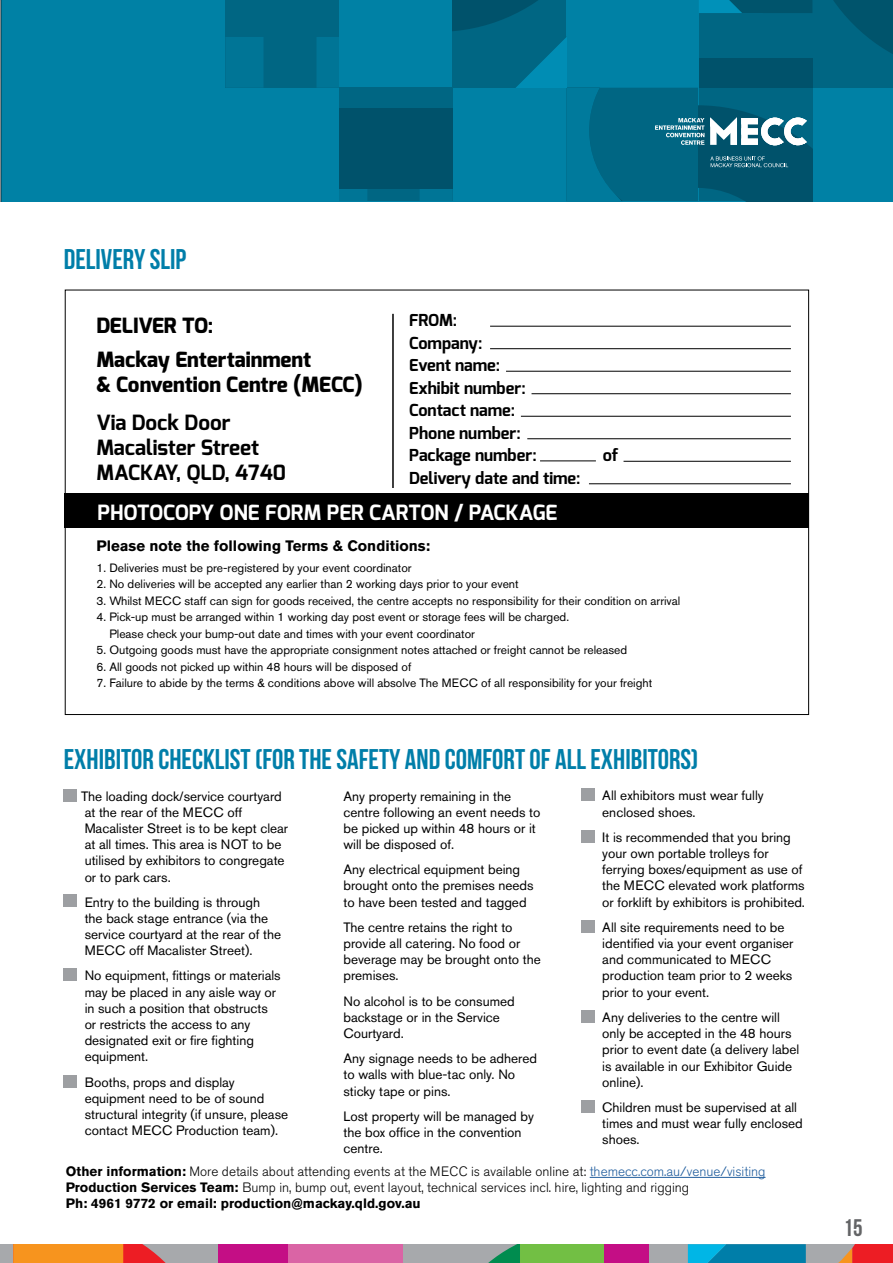
<style>
.page{position:relative;width:893px;height:1263px;background:#fff}
.page>*{position:absolute;margin:0;border:0;box-sizing:border-box;transform-origin:0 0}
.t1{font:700 28.5px "Bebas Neue";color:#007ea9}
.t2{font:700 24px "Bebas Neue";color:#636466}
.t3{font:800 21px/33.8px "Exo";color:#000}
.t4{font:700 21px/25.2px "Exo";color:#000}
.t5{font:700 21px "Exo";color:#fff}
.t6{font:700 16.5px/22.5px "Exo";color:#000}
.t7{font:700 15px "Akzidenz Grotesk BQ";color:#000}
.t8{font:13.5px/16.2px "Akzidenz Grotesk BQ";color:#000}
.t9{font:300 13.5px/16.2px "Akzidenz Grotesk BQ";color:#000}
.t10{font:12px/16.5px "Akzidenz Grotesk BQ";color:#000}
.s1{font-weight:700}
.s2{color:#215e9e}
</style>
<div class="page">
<div style="left:64px;top:789px;width:13px;height:12px;background:#9d9fa2"></div>
<div style="left:64px;top:894px;width:13px;height:13px;background:#9d9fa2"></div>
<div style="left:64px;top:968px;width:13px;height:13px;background:#9d9fa2"></div>
<div style="left:64px;top:1074px;width:13px;height:13px;background:#9d9fa2"></div>
<div style="left:1px;top:0;width:892px;height:201px;background:#0081a5"></div>
<hr style="left:0;top:0;width:1px;height:201px;background:#00b6e6">
<div style="left:581px;top:788px;width:14px;height:13px;background:#9d9fa2"></div>
<div style="left:581px;top:830px;width:14px;height:13px;background:#9d9fa2"></div>
<div style="left:581px;top:920px;width:14px;height:13px;background:#9d9fa2"></div>
<div style="left:581px;top:1009px;width:14px;height:13px;background:#9d9fa2"></div>
<div style="left:581px;top:1100px;width:14px;height:13px;background:#9d9fa2"></div>
<div style="left:0;top:1244px;width:893px;height:19px;background:#a7a9ac"></div>
<div style="left:288px;top:1244px;width:114px;height:19px;background:#da64a5"></div>
<svg style="left:488px;top:1244px;width:116px;height:19px;background:#66b451"></svg>
<svg style="left:688px;top:1244px;width:205px;height:19px"></svg>
<svg style="left:13px;top:1244px;width:153px;height:19px;background:#ef7c29"></svg>
<div style="left:219px;top:1244px;width:69px;height:19px;background:#c40e85"></div>
<div style="left:604px;top:1244px;width:45px;height:19px;background:#c40e85"></div>
<hr style="left:590px;top:1177px;width:175px;height:1px;background:#215e9e">
<hr style="left:392px;top:314px;width:2px;height:174px;background:#000">
<div style="left:65px;top:494px;width:744px;height:34px;background:#000"></div>
<hr style="left:490px;top:348px;width:301px;height:1px;background:#000">
<hr style="left:506px;top:371px;width:285px;height:1px;background:#000">
<hr style="left:531px;top:393px;width:260px;height:1px;background:#000">
<hr style="left:521px;top:416px;width:270px;height:1px;background:#000">
<hr style="left:527px;top:438px;width:264px;height:1px;background:#000">
<hr style="left:623px;top:461px;width:168px;height:1px;background:#000">
<hr style="left:589px;top:483px;width:202px;height:1px;background:#000">
<hr style="left:540px;top:461px;width:56px;height:1px;background:#000">
<hr style="left:490px;top:326px;width:301px;height:1px;background:#000">
<svg style="left:225px;top:0;width:668px;height:201px"></svg>
<h1 class="t1" style="left:64px;top:244px;width:124px">DELIVERY SLIP</h1>
<p class="t6" style="left:409px;top:309px;width:129px">FROM:<br>Company:<br>Event name:<br>Exhibit number:<br>Contact name:<br>Phone number:<br>Package number:</p>
<h3 class="t3" style="left:96px;top:309px;width:216px">DELIVER TO:<br>Mackay Entertainment</h3>
<h3 class="t3" style="left:96px;top:368px;width:268px">&amp; Convention Centre (MECC)</h3>
<h3 class="t4" style="left:96px;top:410px;width:191px">Via Dock Door<br>Macalister Street<br>MACKAY, QLD, 4740</h3>
<p class="t6" style="left:603px;top:444px;width:17px">of</p>
<p class="t6" style="left:409px;top:467px;width:173px">Delivery date and time:</p>
<h3 class="t5" style="left:97px;top:499px;width:462px">PHOTOCOPY ONE FORM PER CARTON / PACKAGE</h3>
<p class="t7" style="left:96px;top:537px;width:335px">Please note the following Terms &amp; Conditions:</p>
<p class="t10" style="left:96px;top:559px;width:317px">1. Deliveries must be pre-registered by your event coordinator</p>
<p class="t10" style="left:96px;top:576px;width:424px">2. No deliveries will be accepted any earlier than 2 working days prior to your event</p>
<p class="t10" style="left:96px;top:592px;width:585px">3. Whilst MECC staff can sign for goods received, the centre accepts no responsibility for their condition on arrival</p>
<p class="t10" style="left:109px;top:609px;width:461px;text-indent:-13px">4. Pick-up must be arranged within 1 working day post event or storage fees will be charged.<br>Please check your bump-out date and times with your event coordinator</p>
<p class="t10" style="left:96px;top:642px;width:532px">5. Outgoing goods must have the appropriate consignment notes attached or freight cannot be released</p>
<p class="t10" style="left:96px;top:658px;width:316px">6. All goods not picked up within 48 hours will be disposed of</p>
<p class="t10" style="left:96px;top:675px;width:557px">7. Failure to abide by the terms &amp; conditions above will absolve The MECC of all responsibility for your freight</p>
<h1 class="t1" style="left:64px;top:744px;width:636px">EXHIBITOR CHECKLIST (FOR THE SAFETY AND COMFORT OF ALL EXHIBITORS)</h1>
<p class="t8" style="left:81px;top:788px;width:209px">The loading dock/service courtyard at the rear of the MECC off<br>Macalister Street is to be kept clear at all times. This area is NOT to be utilised by exhibitors to congregate or to park cars.</p>
<p class="t8" style="left:85px;top:894px;width:198px">Entry to the building is through the back stage entrance (via the service courtyard at the rear of the<br>MECC off Macalister Street).</p>
<p class="t8" style="left:85px;top:967px;width:198px">No equipment, fittings or materials may be placed in any aisle way or in such a position that obstructs or restricts the access to any designated exit or fire fighting equipment.</p>
<p class="t8" style="left:85px;top:1074px;width:205px">Booths, props and display equipment need to be of sound structural integrity (if unsure, please contact MECC Production team).</p>
<p class="t8" style="left:343px;top:788px;width:198px">Any property remaining in the centre following an event needs to be picked up within 48 hours or it will be disposed of.</p>
<p class="t8" style="left:343px;top:861px;width:192px">Any electrical equipment being brought onto the premises needs to have been tested and tagged</p>
<p class="t8" style="left:343px;top:919px;width:199px">The centre retains the right to provide all catering. No food or beverage may be brought onto the premises.</p>
<p class="t8" style="left:343px;top:993px;width:173px">No alcohol is to be consumed backstage or in the Service<br>Courtyard.</p>
<p class="t8" style="left:343px;top:1050px;width:195px">Any signage needs to be adhered to walls with blue-tac only. No sticky tape or pins.</p>
<p class="t8" style="left:343px;top:1108px;width:192px">Lost property will be managed by the box office in the convention centre.</p>
<p class="t8" style="left:602px;top:787px;width:163px">All exhibitors must wear fully enclosed shoes.</p>
<p class="t8" style="left:602px;top:829px;width:204px">It is recommended that you bring your own portable trolleys for ferrying boxes/equipment as use of the MECC elevated work platforms or forklift by exhibitors is prohibited.</p>
<p class="t8" style="left:602px;top:919px;width:193px">All site requirements need to be identified via your event organiser and communicated to MECC production team prior to 2 weeks prior to your event.</p>
<p class="t8" style="left:602px;top:1009px;width:198px">Any deliveries to the centre will only be accepted in the 48 hours prior to event date (a delivery label is available in our Exhibitor Guide online).</p>
<p class="t8" style="left:602px;top:1099px;width:202px">Children must be supervised at all times and must wear fully enclosed shoes.</p>
<p class="t9" style="left:66px;top:1163px;width:701px"><span class="s1">Other information:</span> More details about attending events at the MECC is available online at: <span class="s2">themecc.com.au/venue/visiting<br></span><span class="s1">Production Services Team:</span> Bump in, bump out, event layout, technical services incl. hire, lighting and rigging<br><span class="s1">Ph: 4961 9772 or email: production@mackay.qld.gov.au</span></p>
<h2 class="t2" style="left:843px;top:1215px;width:21px">15</h2>
</div>
